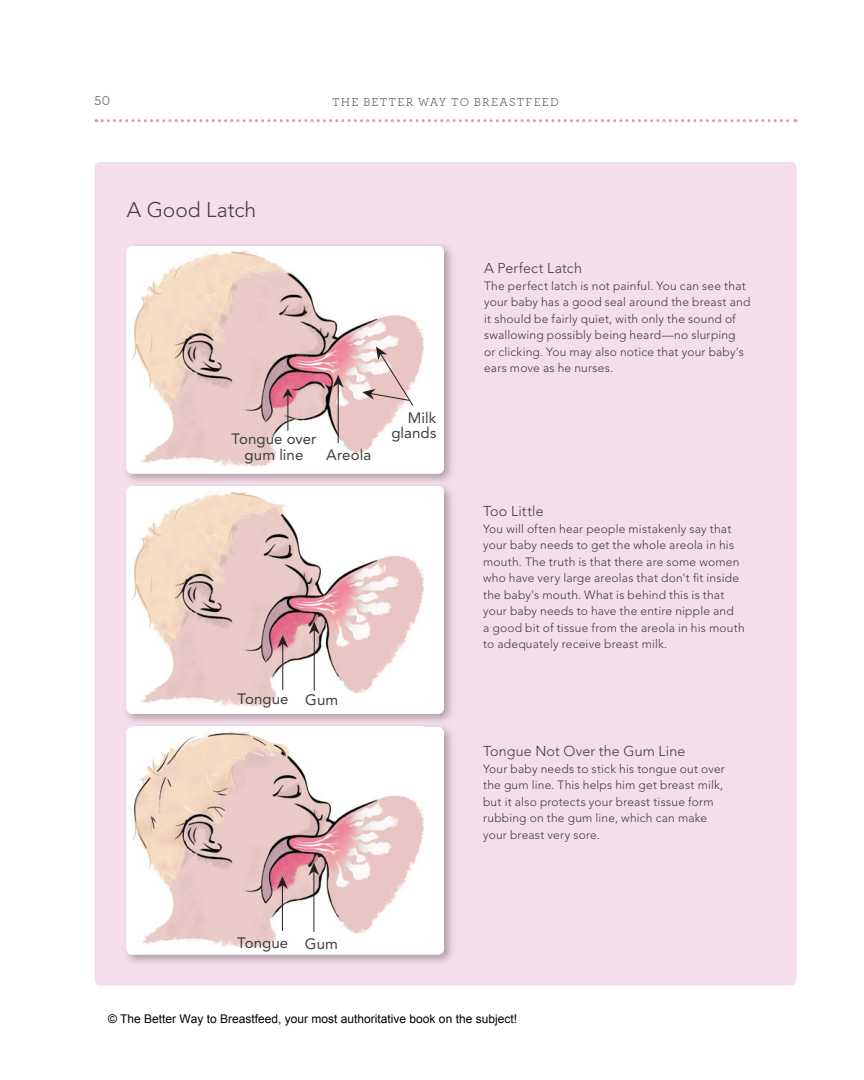
<style>
.page{position:relative;width:864px;height:1080px;background:#fff}
.page>*{position:absolute;margin:0;border:0;box-sizing:border-box;transform-origin:0 0}
.t1{font:300 21px "Avenir";color:#3e3e3f}
.t2{font:15px/15.6px "Avenir";letter-spacing:.005em;color:#3e3e3f;text-align:center}
.t3{font:300 14.25px "Avenir";letter-spacing:.01em;color:#3e3e3f}
.t4{font:13.5px "Archer";color:#57585a}
.t5{font:300 12px/16.5px "Avenir";letter-spacing:.015em;color:#3e3e3f}
.t6{font:12px "Arial";color:#000}
.t7{font:12px "Archer";letter-spacing:.095em;color:#57585a}
</style>
<div class="page">
<svg style="left:96px;top:119px;width:700px;height:3px"></svg>
<div style="left:95px;top:162px;width:701px;height:823px;background:#f4deeb;border-radius:5px"></div>
<div style="left:122px;top:242px;width:340px;height:250px;background:#231f20;opacity:.35"></div>
<div style="left:127px;top:246px;width:317px;height:227px;background:#fff;border-radius:5px"></div>
<img style="left:132px;top:248px;width:291px;height:219px">
<div style="left:126px;top:246px;width:318px;height:228px;border:1px solid #fff;border-radius:5px"></div>
<div style="left:122px;top:482px;width:340px;height:250px;background:#231f20;opacity:.35"></div>
<div style="left:127px;top:487px;width:317px;height:226px;background:#fff;border-radius:5px"></div>
<img style="left:132px;top:488px;width:291px;height:219px">
<div style="left:126px;top:486px;width:318px;height:228px;border:1px solid #fff;border-radius:5px"></div>
<div style="left:122px;top:723px;width:340px;height:250px;background:#231f20;opacity:.35"></div>
<div style="left:127px;top:727px;width:317px;height:227px;background:#fff;border-radius:5px"></div>
<img style="left:132px;top:729px;width:291px;height:219px">
<div style="left:126px;top:727px;width:318px;height:228px;border:1px solid #fff;border-radius:5px"></div>
<svg style="left:362px;top:347px;width:52px;height:59px"></svg>
<hr style="left:338px;top:382px;width:1px;height:61px;background:#231f20">
<svg style="left:333px;top:375px;width:11px;height:13px"></svg>
<hr style="left:288px;top:394px;width:1px;height:37px;background:#231f20">
<svg style="left:282px;top:388px;width:11px;height:10px"></svg>
<hr style="left:282px;top:642px;width:1px;height:48px;background:#231f20">
<svg style="left:277px;top:635px;width:11px;height:13px"></svg>
<hr style="left:314px;top:629px;width:1px;height:62px;background:#231f20">
<svg style="left:309px;top:621px;width:11px;height:13px"></svg>
<hr style="left:282px;top:884px;width:1px;height:47px;background:#231f20">
<svg style="left:277px;top:876px;width:11px;height:13px"></svg>
<hr style="left:314px;top:870px;width:1px;height:62px;background:#231f20">
<svg style="left:308px;top:863px;width:11px;height:13px"></svg>
<p class="t4" style="left:94px;top:92px;width:17px">50</p>
<p class="t7" style="left:332px;top:93px;width:228px">THE BETTER WAY TO BREASTFEED</p>
<p class="t1" style="left:127px;top:197px;width:131px">A Good Latch</p>
<p class="t2" style="left:232px;top:431px;width:86px">Tongue over gum line</p>
<p class="t2" style="left:326px;top:447px;width:46px">Areola</p>
<p class="t2" style="left:391px;top:410px;width:47px;text-align:right">Milk glands</p>
<p class="t2" style="left:238px;top:691px;width:102px">Tongue Gum</p>
<p class="t2" style="left:237px;top:935px;width:102px">Tongue Gum</p>
<p class="t3" style="left:484px;top:260px;width:99px">A Perfect Latch</p>
<p class="t5" style="left:484px;top:277px;width:268px">The perfect latch is not painful. You can see that your baby has a good seal around the breast and it should be fairly quiet, with only the sound of swallowing possibly being heard—no slurping<br>or clicking. You may also notice that your baby's ears move as he nurses.</p>
<p class="t3" style="left:483px;top:503px;width:62px">Too Little</p>
<p class="t5" style="left:483px;top:520px;width:263px">You will often hear people mistakenly say that your baby needs to get the whole areola in his mouth. The truth is that there are some women who have very large areolas that don't fit inside the baby's mouth. What is behind this is that your baby needs to have the entire nipple and<br>a good bit of tissue from the areola in his mouth to adequately receive breast milk.</p>
<p class="t3" style="left:483px;top:743px;width:204px">Tongue Not Over the Gum Line</p>
<p class="t5" style="left:483px;top:760px;width:243px">Your baby needs to stick his tongue out over the gum line. This helps him get breast milk, but it also protects your breast tissue form rubbing on the gum line, which can make your breast very sore.</p>
<p class="t6" style="left:108px;top:1013px;width:411px">© The Better Way to Breastfeed, your most authoritative book on the subject!</p>
</div>
